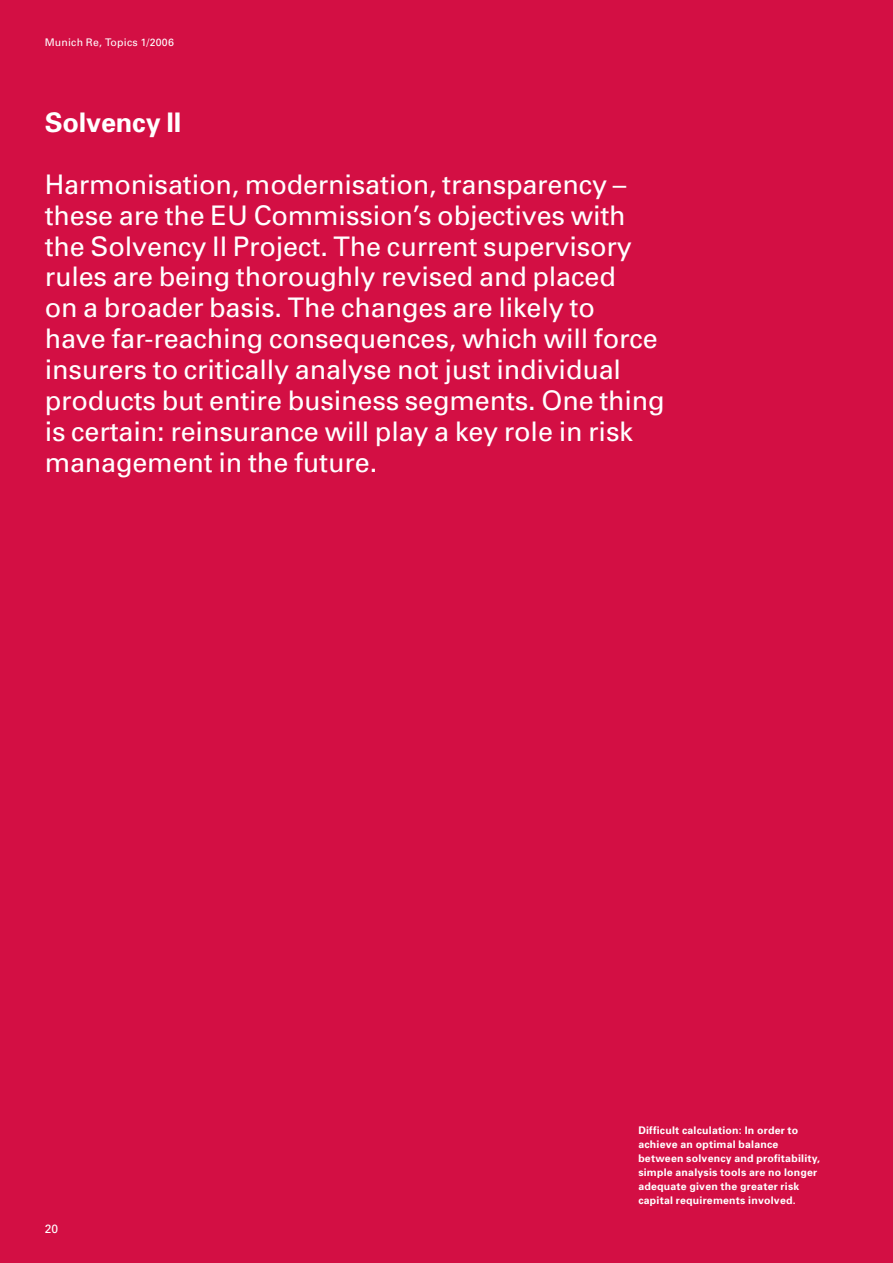
<style>
.page{position:relative;width:893px;height:1263px;background:#fff}
.page>*{position:absolute;margin:0;border:0;box-sizing:border-box;transform-origin:0 0}
.t1{font:27px/30.9px "MR Univers";letter-spacing:-.005em;color:#fff}
.t2{font:700 27px "MR Univers";letter-spacing:-.005em;color:#fff}
.t3{font:12px "MR Univers";color:#fff}
.t4{font:700 10.5px/14px "MR Univers";letter-spacing:.02em;color:#fff}
.t5{font:10.5px "MR Univers";letter-spacing:.02em;color:#fff}
</style>
<div class="page">
<div style="left:0;top:0;width:892px;height:1263px;background:#d30f44"></div>
<p class="t5" style="left:45px;top:38px;width:131px">Munich Re, Topics 1/2006</p>
<p class="t2" style="left:45px;top:113px;width:138px">Solvency II</p>
<p class="t1" style="left:45px;top:171px;width:621px">Harmonisation, modernisation, transparency – these are the EU Commission’s objectives with the Solvency II Project. The current supervisory rules are being thoroughly revised and placed<br>on a broader basis. The changes are likely to<br>have far-reaching consequences, which will force insurers to critically analyse not just individual products but entire business segments. One thing is certain: reinsurance will play a key role in risk management in the future.</p>
<p class="t3" style="left:45px;top:1225px;width:15px">20</p>
<p class="t4" style="left:638px;top:1124px;width:183px">Difficult calculation: In order to achieve an optimal balance between solvency and profitability, simple analysis tools are no longer adequate given the greater risk capital requirements involved.</p>
</div>
